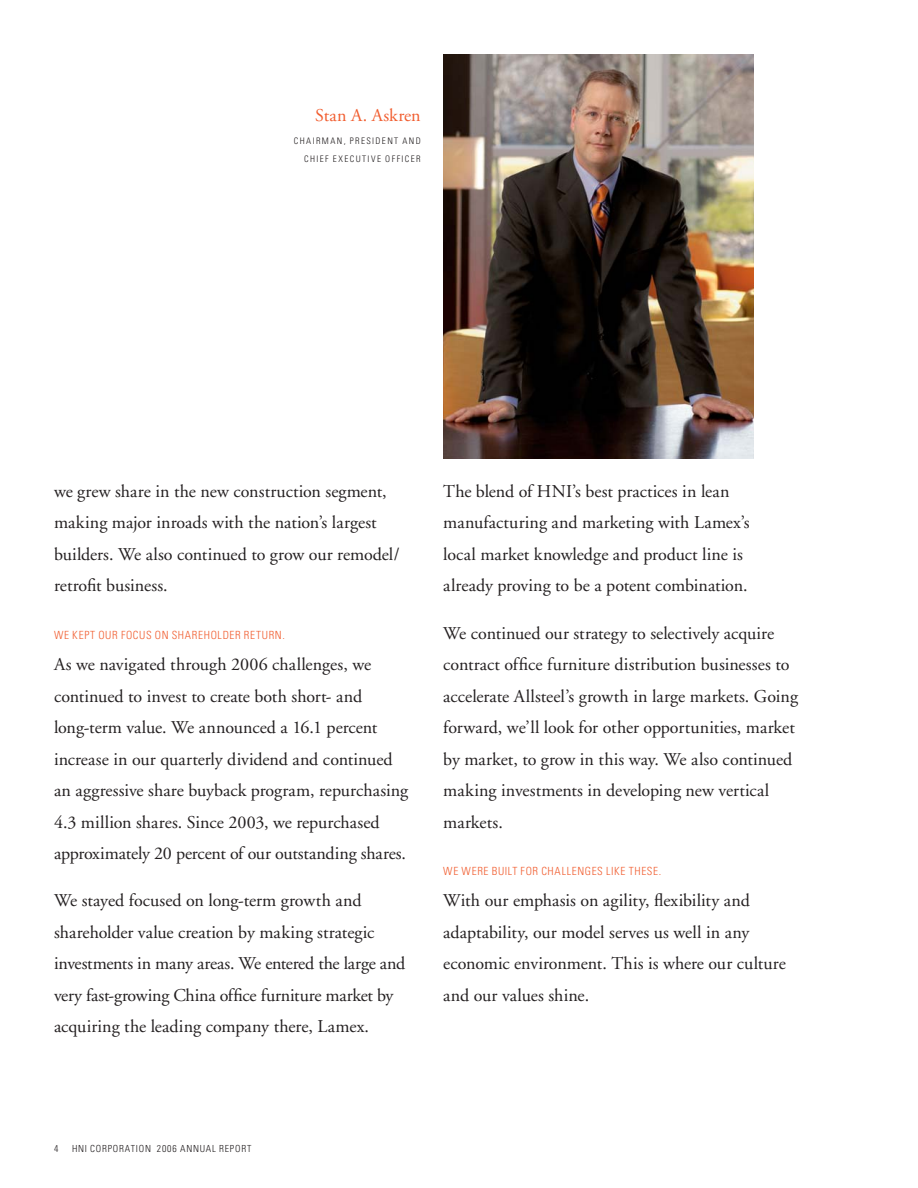
<style>
.page{position:relative;width:918px;height:1188px;background:#fff}
.page>*{position:absolute;margin:0;border:0;box-sizing:border-box;transform-origin:0 0}
.t1{font:18px/31.5px "Adobe Garamond";color:#231f20}
.t2{font:18px "Adobe Garamond";letter-spacing:.005em;color:#f15d2f}
.t3{font:300 condensed 11.25px "Univers";letter-spacing:.055em;color:#f15d2f}
.t4{font:300 condensed 9.75px "Univers";letter-spacing:.085em;color:#231f20}
.t5{font:300 condensed 9px/18px "Univers";letter-spacing:.155em;color:#231f20;text-align:right}
</style>
<div class="page">
<img style="left:443px;top:54px;width:311px;height:405px">
<p class="t2" style="left:315px;top:108px;width:107px">Stan A. Askren</p>
<p class="t5" style="left:294px;top:132px;width:128px">CHAIRMAN, PRESIDENT AND<br>CHIEF EXECUTIVE OFFICER</p>
<p class="t1" style="left:54px;top:477px;width:347px">we grew share in the new construction segment, making major inroads with the nation’s largest builders. We also continued to grow our remodel/ retrofit business.</p>
<p class="t3" style="left:54px;top:631px;width:232px">WE KEPT OUR FOCUS ON SHAREHOLDER RETURN.</p>
<p class="t1" style="left:54px;top:650px;width:356px">As we navigated through 2006 challenges, we continued to invest to create both short- and long-term value. We announced a 16.1 percent increase in our quarterly dividend and continued an aggressive share buyback program, repurchasing 4.3 million shares. Since 2003, we repurchased approximately 20 percent of our outstanding shares.</p>
<p class="t1" style="left:54px;top:887px;width:353px">We stayed focused on long-term growth and shareholder value creation by making strategic investments in many areas. We entered the large and very fast-growing China office furniture market by acquiring the leading company there, Lamex.</p>
<p class="t1" style="left:443px;top:477px;width:308px">The blend of HNI’s best practices in lean manufacturing and marketing with Lamex’s local market knowledge and product line is already proving to be a potent combination.</p>
<p class="t1" style="left:443px;top:619px;width:356px">We continued our strategy to selectively acquire contract office furniture distribution businesses to accelerate Allsteel’s growth in large markets. Going forward, we’ll look for other opportunities, market by market, to grow in this way. We also continued making investments in developing new vertical markets.</p>
<p class="t3" style="left:443px;top:867px;width:220px">WE WERE BUILT FOR CHALLENGES LIKE THESE.</p>
<p class="t1" style="left:443px;top:887px;width:344px">With our emphasis on agility, flexibility and adaptability, our model serves us well in any economic environment. This is where our culture and our values shine.</p>
<p class="t4" style="left:54px;top:1145px;width:6px">4</p>
<p class="t4" style="left:72px;top:1145px;width:181px">HNI CORPORATION 2006 ANNUAL REPORT</p>
</div>
